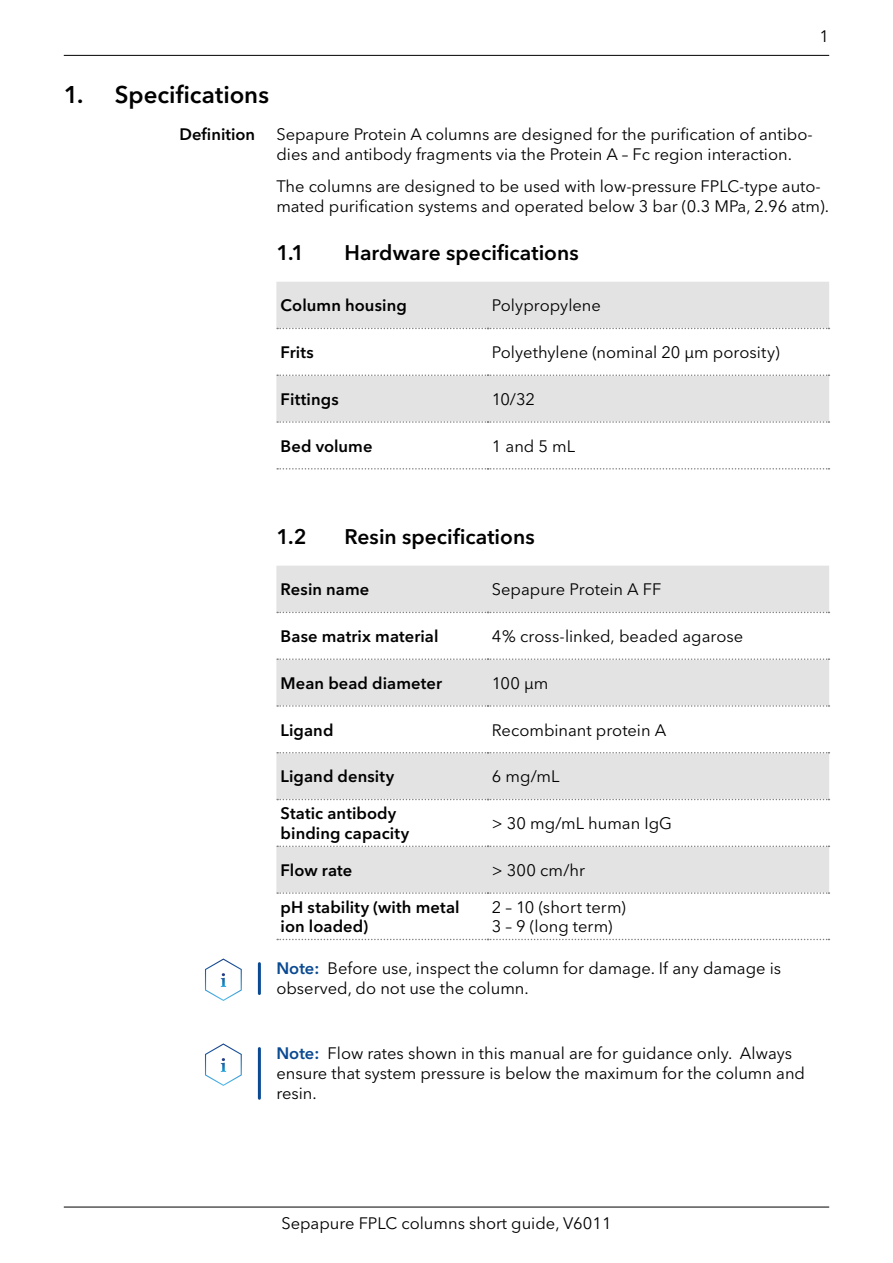
<style>
.page{position:relative;width:893px;height:1263px;background:#fff}
.page>*{position:absolute;margin:0;border:0;box-sizing:border-box;transform-origin:0 0}
.t1{font:600 24px "Avenir Next W1 G";color:#000}
.t2{font:600 21px "Avenir Next W1 G";color:#000}
.t3{font:16.5px/19.8px "Avenir Next W1 G";color:#000}
.t4{font:600 16.5px/19.5px "Avenir Next W1 G";letter-spacing:.005em;color:#000}
.s1{font-weight:600;color:#0a4a92}
</style>
<div class="page">
<hr style="left:64px;top:1207px;width:765px;height:1px;background:#000">
<hr style="left:64px;top:55px;width:765px;height:1px;background:#000">
<hr style="left:258px;top:964px;width:3px;height:29px;background:#0a4a92">
<hr style="left:258px;top:1048px;width:3px;height:50px;background:#0a4a92">
<svg style="left:276px;top:282px;width:553px;height:140px;fill:#e3e3e3"></svg>
<svg style="left:277px;top:328px;width:552px;height:1px"></svg>
<svg style="left:277px;top:374px;width:552px;height:2px"></svg>
<svg style="left:277px;top:421px;width:552px;height:2px"></svg>
<svg style="left:277px;top:468px;width:552px;height:2px"></svg>
<svg style="left:276px;top:566px;width:553px;height:327px;fill:#e3e3e3"></svg>
<svg style="left:277px;top:612px;width:552px;height:1px"></svg>
<svg style="left:277px;top:658px;width:552px;height:2px"></svg>
<svg style="left:277px;top:705px;width:552px;height:2px"></svg>
<svg style="left:277px;top:752px;width:552px;height:1px"></svg>
<svg style="left:277px;top:799px;width:552px;height:1px"></svg>
<svg style="left:277px;top:845px;width:552px;height:2px"></svg>
<svg style="left:277px;top:892px;width:552px;height:2px"></svg>
<svg style="left:277px;top:939px;width:552px;height:1px"></svg>
<svg style="left:205px;top:958px;width:37px;height:43px"></svg>
<svg style="left:205px;top:1043px;width:37px;height:43px"></svg>
<p class="t3" style="left:820px;top:27px;width:11px">1</p>
<h1 class="t1" style="left:64px;top:80px;width:207px">1. Specifications</h1>
<p class="t4" style="left:180px;top:124px;width:77px">Definition</p>
<p class="t3" style="left:276px;top:124px;width:538px">Sepapure Protein A columns are designed for the purification of antibo&shy;dies and antibody fragments via the Protein A – Fc region interaction.</p>
<p class="t3" style="left:276px;top:177px;width:554px">The columns are designed to be used with low-pressure FPLC-type auto&shy;mated purification systems and operated below 3 bar (0.3 MPa, 2.96 atm).</p>
<p class="t2" style="left:276px;top:240px;width:29px">1.1</p>
<p class="t2" style="left:344px;top:240px;width:236px">Hardware specifications</p>
<p class="t4" style="left:281px;top:296px;width:128px">Column housing</p>
<p class="t3" style="left:492px;top:296px;width:111px">Polypropylene</p>
<p class="t4" style="left:281px;top:342px;width:35px">Frits</p>
<p class="t3" style="left:492px;top:342px;width:289px">Polyethylene (nominal 20 µm porosity)</p>
<p class="t4" style="left:281px;top:389px;width:60px">Fittings</p>
<p class="t3" style="left:492px;top:389px;width:45px">10/32</p>
<p class="t4" style="left:281px;top:436px;width:93px">Bed volume</p>
<p class="t3" style="left:492px;top:436px;width:85px">1 and 5 mL</p>
<p class="t2" style="left:276px;top:524px;width:32px">1.2</p>
<p class="t2" style="left:344px;top:524px;width:192px">Resin specifications</p>
<p class="t4" style="left:281px;top:580px;width:90px">Resin name</p>
<p class="t3" style="left:492px;top:580px;width:171px">Sepapure Protein A FF</p>
<p class="t4" style="left:281px;top:626px;width:159px">Base matrix material</p>
<p class="t3" style="left:492px;top:626px;width:253px">4% cross-linked, beaded agarose</p>
<p class="t4" style="left:281px;top:673px;width:163px">Mean bead diameter</p>
<p class="t3" style="left:492px;top:673px;width:58px">100 µm</p>
<p class="t4" style="left:281px;top:720px;width:54px">Ligand</p>
<p class="t3" style="left:492px;top:720px;width:176px">Recombinant protein A</p>
<p class="t4" style="left:281px;top:767px;width:115px">Ligand density</p>
<p class="t3" style="left:492px;top:767px;width:69px">6 mg/mL</p>
<p class="t4" style="left:281px;top:804px;width:130px">Static antibody binding capacity</p>
<p class="t3" style="left:492px;top:813px;width:182px">&gt; 30 mg/mL human IgG</p>
<p class="t4" style="left:281px;top:860px;width:73px">Flow rate</p>
<p class="t3" style="left:492px;top:860px;width:95px">&gt; 300 cm/hr</p>
<p class="t4" style="left:281px;top:897px;width:180px">pH stability (with metal ion loaded)</p>
<p class="t3" style="left:492px;top:897px;width:135px">2 – 10 (short term)<br>3 – 9 (long term)</p>
<p class="t3" style="left:276px;top:958px;width:506px"><span class="s1">Note:</span> Before use, inspect the column for damage. If any damage is observed, do not use the column.</p>
<p class="t3" style="left:276px;top:1043px;width:530px"><span class="s1">Note:</span> Flow rates shown in this manual are for guidance only. Always ensure that system pressure is below the maximum for the column and resin.</p>
<p class="t3" style="left:281px;top:1213px;width:332px">Sepapure FPLC columns short guide, V6011</p>
</div>
